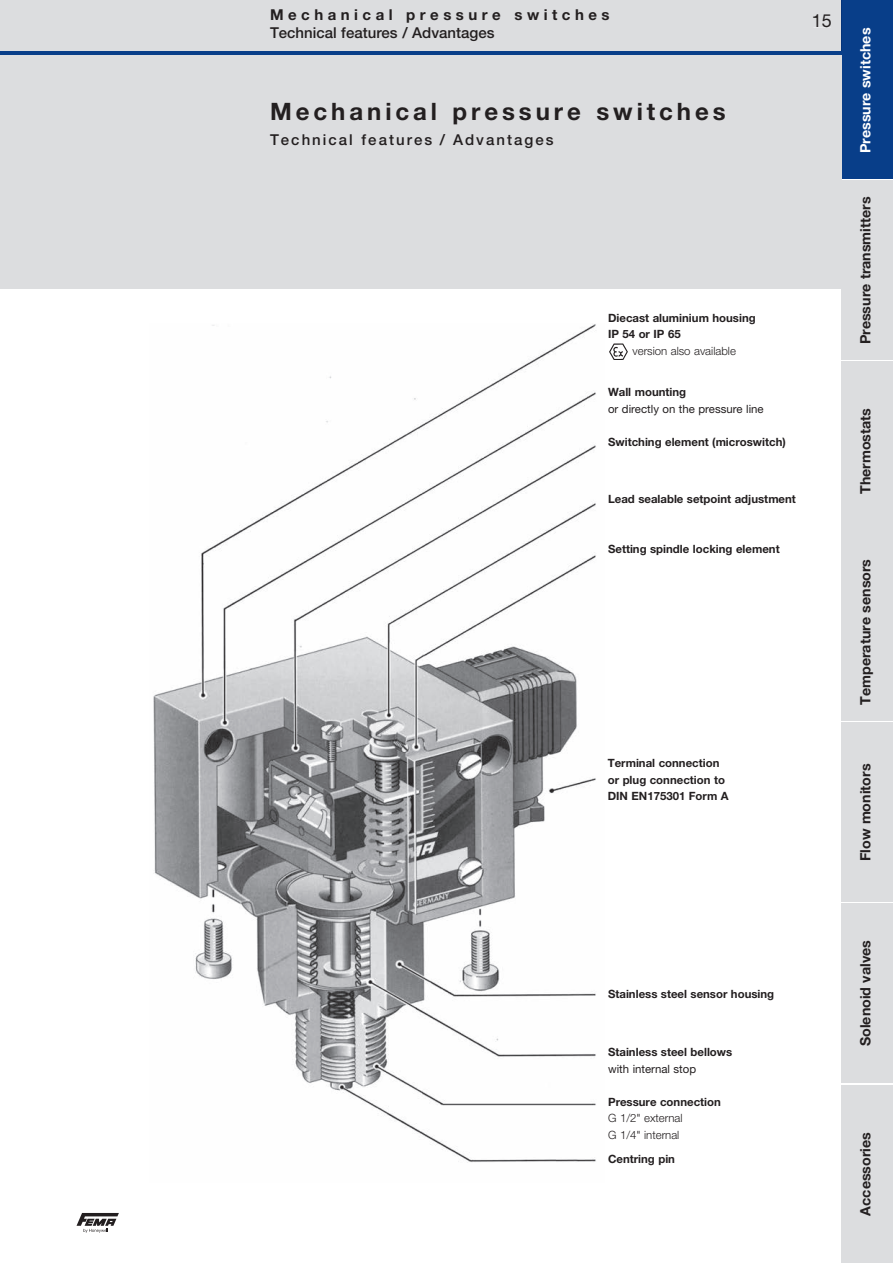
<style>
.page{position:relative;width:893px;height:1263px;background:#fff}
.page>*{position:absolute;margin:0;border:0;box-sizing:border-box;transform-origin:0 0}
.t1{font:700 24px "Helvetica Neue LT Pro";letter-spacing:.165em;color:#231f20}
.t2{font:18px "Helvetica Neue LT Pro";color:#231f20}
.t3{font:500 15px "Helvetica Neue LT Pro";color:#231f20}
.t4{font:500 15px "Helvetica Neue LT Pro";letter-spacing:.135em;color:#231f20}
.t5{font:700 15px "Helvetica Neue LT Pro";letter-spacing:.3em;color:#231f20}
.t6{font:700 14.25px "Helvetica Neue LT Pro";color:#231f20}
.t7{font:700 14.25px "Helvetica Neue LT Pro";color:#fff}
.t8{font:700 11.4px/16.5px "Helvetica Neue LT Pro";color:#231f20}
.t9{font:300 11.4px/16.5px "Helvetica Neue LT Pro";color:#231f20}
.t10{font:11.4px "Helvetica Neue LT Pro";color:#231f20}
</style>
<div class="page">
<div style="left:842px;top:1084px;width:51px;height:179px;background:#dcdddf"></div>
<div style="left:842px;top:0;width:51px;height:180px;background:#083e89"></div>
<div style="left:842px;top:180px;width:51px;height:181px;background:#dcdddf"></div>
<hr style="left:842px;top:360px;width:51px;height:2px;background:#fff">
<div style="left:842px;top:361px;width:51px;height:180px;background:#dcdddf"></div>
<div style="left:842px;top:542px;width:51px;height:180px;background:#dcdddf"></div>
<div style="left:842px;top:722px;width:51px;height:181px;background:#dcdddf"></div>
<hr style="left:842px;top:902px;width:51px;height:2px;background:#fff">
<div style="left:842px;top:903px;width:51px;height:180px;background:#dcdddf"></div>
<svg style="left:77px;top:1213px;width:42px;height:20px"></svg>
<div style="left:0;top:0;width:842px;height:51px;background:#dcdddf"></div>
<div style="left:813px;top:14px;width:18px;height:13px;background:#dcdddf"></div>
<hr style="left:0;top:51px;width:842px;height:4px;background:#083e89">
<div style="left:0;top:55px;width:842px;height:234px;background:#dcdddf"></div>
<img style="left:153px;top:324px;width:443px;height:839px">
<img style="left:609px;top:343px;width:19px;height:17px">
<h3 class="t5" style="left:270px;top:5px;width:341px">Mechanical pressure switches</h3>
<h3 class="t3" style="left:270px;top:24px;width:226px">Technical features / Advantages</h3>
<h1 class="t1" style="left:270px;top:96px;width:457px">Mechanical pressure switches</h1>
<h3 class="t4" style="left:270px;top:131px;width:285px">Technical features / Advantages</h3>
<h2 class="t2" style="left:812px;top:10px;width:22px">15</h2>
<p class="t8" style="left:608px;top:309px;width:149px">Diecast aluminium housing<br>IP 54 or IP 65</p>
<p class="t9" style="left:632px;top:342px;width:105px">version also available</p>
<p class="t8" style="left:608px;top:383px;width:80px">Wall mounting</p>
<p class="t10" style="left:608px;top:402px;width:157px">or directly on the pressure line</p>
<p class="t8" style="left:608px;top:433px;width:179px">Switching element (microswitch)</p>
<p class="t8" style="left:608px;top:491px;width:189px">Lead sealable setpoint adjustment</p>
<p class="t8" style="left:608px;top:540px;width:173px">Setting spindle locking element</p>
<p class="t8" style="left:608px;top:755px;width:122px">Terminal connection or plug connection to<br>DIN EN175301 Form A</p>
<p class="t7" style="left:856px;top:153px;width:127px;rotate:-90deg">Pressure switches</p>
<p class="t6" style="left:856px;top:344px;width:149px;rotate:-90deg">Pressure transmitters</p>
<p class="t6" style="left:856px;top:494px;width:88px;rotate:-90deg">Thermostats</p>
<p class="t6" style="left:856px;top:705px;width:147px;rotate:-90deg">Temperature sensors</p>
<p class="t6" style="left:856px;top:861px;width:99px;rotate:-90deg">Flow monitors</p>
<p class="t8" style="left:608px;top:986px;width:168px">Stainless steel sensor housing</p>
<p class="t8" style="left:608px;top:1043px;width:126px">Stainless steel bellows</p>
<p class="t10" style="left:608px;top:1062px;width:89px">with internal stop</p>
<p class="t8" style="left:608px;top:1093px;width:114px">Pressure connection</p>
<p class="t9" style="left:608px;top:1109px;width:76px">G 1/2" external<br>G 1/4" internal</p>
<p class="t8" style="left:608px;top:1151px;width:68px">Centring pin</p>
<p class="t6" style="left:856px;top:1046px;width:108px;rotate:-90deg">Solenoid valves</p>
<p class="t6" style="left:856px;top:1215px;width:85px;rotate:-90deg">Accessories</p>
</div>
